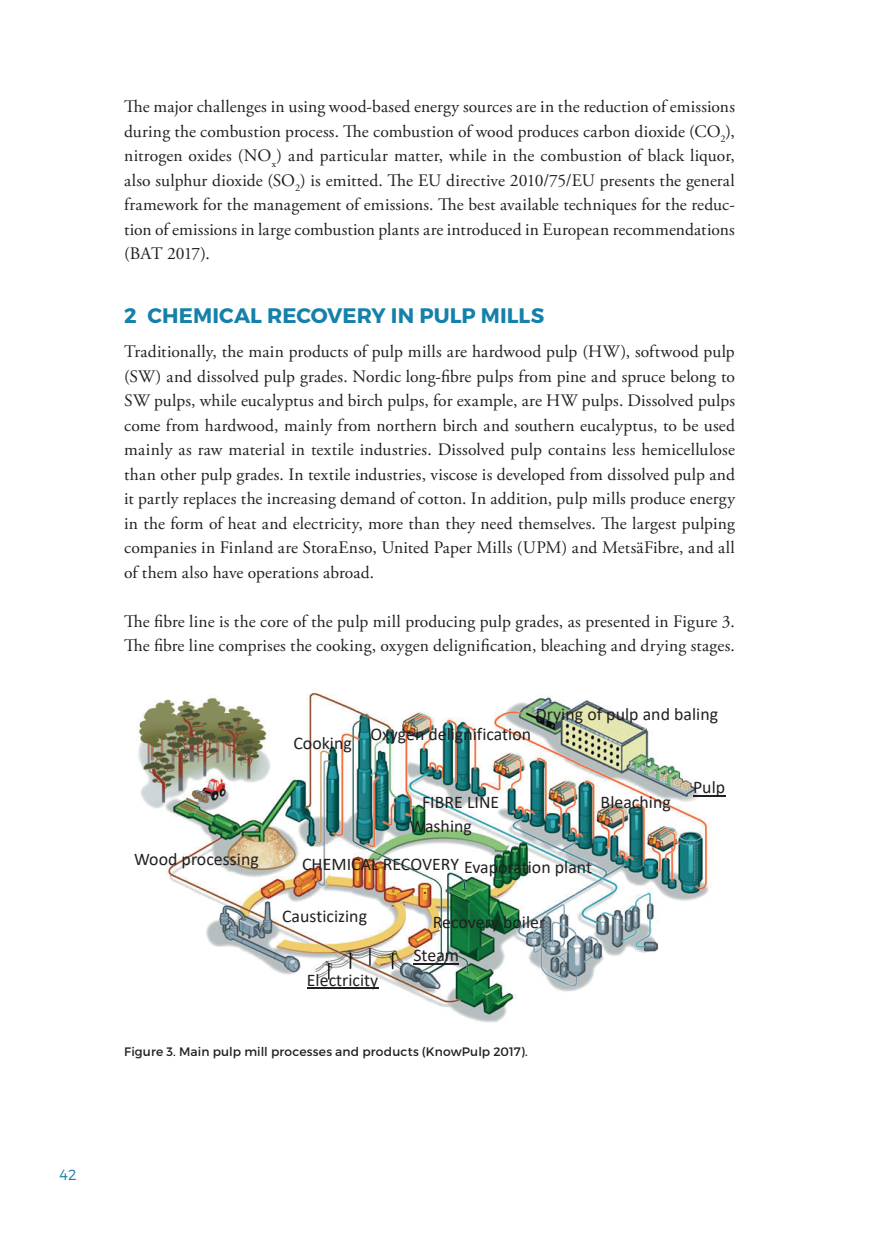
<style>
.page{position:relative;width:874px;height:1241px;background:#fff}
.page>*{position:absolute;margin:0;border:0;box-sizing:border-box;transform-origin:0 0}
.t1{font:700 21px "Montserrat";letter-spacing:.005em;color:#1581aa}
.t2{font:17.85px "Calibri";color:#231f20}
.t3{font:17.5px/24.5px "Adobe Garamond Pro";letter-spacing:.01em;color:#231f20;text-align:justify}
.t4{font:300 14.7px "Montserrat";color:#1581aa}
.t5{font:12.25px "Montserrat";letter-spacing:.01em;color:#231f20}
</style>
<div class="page">
<img style="left:137px;top:688px;width:577px;height:335px">
<hr style="left:307px;top:987px;width:71px;height:1px;background:#231f20">
<hr style="left:413px;top:963px;width:46px;height:1px;background:#231f20">
<hr style="left:692px;top:795px;width:32px;height:1px;background:#231f20">
<p class="t4" style="left:60px;top:1165px;width:19px">42</p>
<p class="t3" style="left:124px;top:95px;width:612px">The major challenges in using wood-based energy sources are in the reduction of emissions during the combustion process. The combustion of wood produces carbon dioxide (CO<sub>2</sub>), nitrogen oxides (NO<sub>x</sub>) and particular matter, while in the combustion of black liquor, also sulphur dioxide (SO<sub>2</sub>) is emitted. The EU directive 2010/75/EU presents the general framework for the management of emissions. The best available techniques for the reduc&shy;tion of emissions in large combustion plants are introduced in European recommendations (BAT 2017).</p>
<p class="t1" style="left:124px;top:303px;width:421px">2 CHEMICAL RECOVERY IN PULP MILLS</p>
<p class="t3" style="left:124px;top:340px;width:612px">Traditionally, the main products of pulp mills are hardwood pulp (HW), softwood pulp (SW) and dissolved pulp grades. Nordic long-fibre pulps from pine and spruce belong to SW pulps, while eucalyptus and birch pulps, for example, are HW pulps. Dissolved pulps come from hardwood, mainly from northern birch and southern eucalyptus, to be used mainly as raw material in textile industries. Dissolved pulp contains less hemicellulose than other pulp grades. In textile industries, viscose is developed from dissolved pulp and it partly replaces the increasing demand of cotton. In addition, pulp mills produce energy in the form of heat and electricity, more than they need themselves. The largest pulping companies in Finland are StoraEnso, United Paper Mills (UPM) and MetsäFibre, and all of them also have operations abroad.</p>
<p class="t3" style="left:124px;top:609px;width:612px">The fibre line is the core of the pulp mill producing pulp grades, as presented in Figure 3.<br>The fibre line comprises the cooking, oxygen delignification, bleaching and drying stages.</p>
<p class="t2" style="left:134px;top:846px;width:126px">Wood processing</p>
<p class="t2" style="left:293px;top:730px;width:60px">Cooking</p>
<p class="t2" style="left:535px;top:702px;width:184px">Drying of pulp and baling</p>
<p class="t2" style="left:370px;top:721px;width:162px">Oxygen delignification</p>
<p class="t2" style="left:422px;top:790px;width:79px">FIBRE LINE</p>
<p class="t2" style="left:409px;top:813px;width:64px">Washing</p>
<p class="t2" style="left:600px;top:789px;width:72px">Bleaching</p>
<p class="t2" style="left:692px;top:775px;width:34px">Pulp</p>
<p class="t2" style="left:302px;top:853px;width:291px">CHEMICAL RECOVERY Evaporation plant</p>
<p class="t2" style="left:282px;top:903px;width:86px">Causticizing</p>
<p class="t2" style="left:307px;top:967px;width:73px">Electricity</p>
<p class="t2" style="left:432px;top:909px;width:114px">Recovery boiler</p>
<p class="t2" style="left:413px;top:942px;width:47px">Steam</p>
<p class="t5" style="left:124px;top:1044px;width:405px">Figure 3. Main pulp mill processes and products (KnowPulp 2017).</p>
</div>
